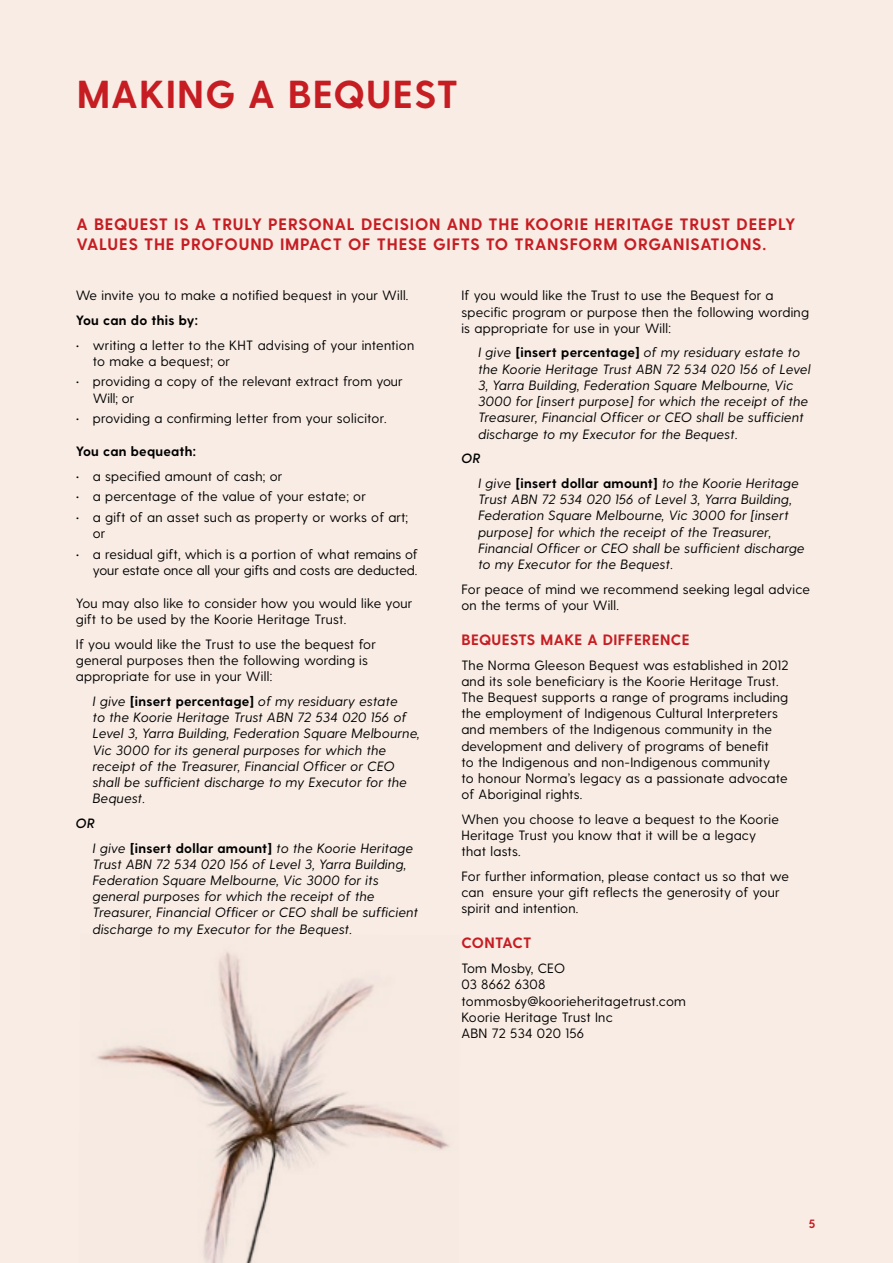
<style>
.page{position:relative;width:893px;height:1263px;background:#f8ece4}
.page>*{position:absolute;margin:0;border:0;box-sizing:border-box;transform-origin:0 0}
.t1{font:700 39px "Greycliff CF";letter-spacing:.03em;color:#c61d23}
.t2{font:700 16.5px/19.8px "Greycliff CF";letter-spacing:.05em;color:#c61d23}
.t3{font:700 15px "Greycliff CF";letter-spacing:.03em;color:#c61d23}
.t4{font:700 15px "Greycliff CF";letter-spacing:.01em;color:#c61d23}
.t5{font:13.5px/16.2px "Greycliff CF";letter-spacing:.02em;color:#000}
.t6{font:italic 13.5px/16.2px "Greycliff CF";letter-spacing:.02em;color:#000}
.t7{font:13.5px/16.2px "Greycliff CF";color:#000;text-align:right}
.t8{font:700 13.5px "Greycliff CF";letter-spacing:.02em;color:#000}
.t9{font:700 12px "Greycliff CF";color:#c61d23}
.s1{font-weight:700;font-style:normal}
.s2{font-weight:600}
</style>
<div class="page">
<img style="left:97px;top:951px;width:353px;height:312px">
<h1 class="t1" style="left:77px;top:71px;width:383px">MAKING A BEQUEST</h1>
<p class="t2" style="left:77px;top:215px;width:721px">A BEQUEST IS A TRULY PERSONAL DECISION AND THE KOORIE HERITAGE TRUST DEEPLY<br>VALUES THE PROFOUND IMPACT OF THESE GIFTS TO TRANSFORM ORGANISATIONS.</p>
<p class="t5" style="left:76px;top:288px;width:334px">We invite you to make a notified bequest in your Will.</p>
<p class="t8" style="left:76px;top:312px;width:124px">You can do this by:</p>
<p class="t5" style="left:93px;top:337px;width:323px;text-indent:-17px">• writing a letter to the KHT advising of your intention to make a bequest; or</p>
<p class="t5" style="left:93px;top:374px;width:311px;text-indent:-17px">• providing a copy of the relevant extract from your<br>Will; or</p>
<p class="t5" style="left:76px;top:410px;width:312px">• providing a confirming letter from your solicitor.</p>
<p class="t8" style="left:76px;top:443px;width:122px">You can bequeath:</p>
<p class="t5" style="left:76px;top:468px;width:208px">• a specified amount of cash; or</p>
<p class="t5" style="left:76px;top:489px;width:292px">• a percentage of the value of your estate; or</p>
<p class="t5" style="left:93px;top:509px;width:317px;text-indent:-17px">• a gift of an asset such as property or works of art; or</p>
<p class="t7" style="left:76px;top:546px;width:344px">• a residual gift, which is a portion of what remains of your estate once all your gifts and costs are deducted.</p>
<p class="t5" style="left:76px;top:595px;width:338px">You may also like to consider how you would like your gift to be used by the Koorie Heritage Trust.</p>
<p class="t5" style="left:76px;top:636px;width:302px">If you would like the Trust to use the bequest for general purposes then the following wording is appropriate for use in your Will:</p>
<p class="t6" style="left:93px;top:693px;width:329px">I give <span class="s1">[insert percentage]</span> of my residuary estate<br>to the Koorie Heritage Trust ABN 72 534 020 156 of Level 3, Yarra Building, Federation Square Melbourne, Vic 3000 for its general purposes for which the receipt of the Treasurer, Financial Officer or CEO shall be sufficient discharge to my Executor for the Bequest.</p>
<p class="t6" style="left:93px;top:811px;width:322px;line-height:24.8px;text-indent:-17px"><span class="s2">OR<br></span>I give <span class="s1">[insert dollar amount]</span> to the Koorie Heritage</p>
<p class="t6" style="left:93px;top:856px;width:327px">Trust ABN 72 534 020 156 of Level 3, Yarra Building, Federation Square Melbourne, Vic 3000 for its general purposes for which the receipt of the Treasurer, Financial Officer or CEO shall be sufficient discharge to my Executor for the Bequest.</p>
<p class="t5" style="left:461px;top:288px;width:349px">If you would like the Trust to use the Bequest for a specific program or purpose then the following wording is appropriate for use in your Will:</p>
<p class="t6" style="left:478px;top:345px;width:334px">I give <span class="s1">[insert percentage]</span> of my residuary estate to the Koorie Heritage Trust ABN 72 534 020 156 of Level 3, Yarra Building, Federation Square Melbourne, Vic 3000 for [insert purpose] for which the receipt of the Treasurer, Financial Officer or CEO shall be sufficient discharge to my Executor for the Bequest.</p>
<p class="t6" style="left:478px;top:446px;width:322px;line-height:24.8px;text-indent:-17px"><span class="s2">OR<br></span>I give <span class="s1">[insert dollar amount]</span> to the Koorie Heritage</p>
<p class="t6" style="left:478px;top:491px;width:328px">Trust ABN 72 534 020 156 of Level 3, Yarra Building, Federation Square Melbourne, Vic 3000 for [insert purpose] for which the receipt of the Treasurer, Financial Officer or CEO shall be sufficient discharge to my Executor for the Bequest.</p>
<p class="t5" style="left:461px;top:581px;width:350px">For peace of mind we recommend seeking legal advice on the terms of your Will.</p>
<p class="t3" style="left:461px;top:631px;width:230px">BEQUESTS MAKE A DIFFERENCE</p>
<p class="t5" style="left:461px;top:657px;width:329px">The Norma Gleeson Bequest was established in 2012 and its sole beneficiary is the Koorie Heritage Trust.<br>The Bequest supports a range of programs including the employment of Indigenous Cultural Interpreters and members of the Indigenous community in the development and delivery of programs of benefit<br>to the Indigenous and non-Indigenous community<br>to honour Norma’s legacy as a passionate advocate of Aboriginal rights.</p>
<p class="t5" style="left:461px;top:811px;width:319px">When you choose to leave a bequest to the Koorie<br>Heritage Trust you know that it will be a legacy that lasts.</p>
<p class="t5" style="left:461px;top:868px;width:329px">For further information, please contact us so that we can ensure your gift reflects the generosity of your spirit and intention.</p>
<p class="t4" style="left:461px;top:934px;width:72px">CONTACT</p>
<p class="t5" style="left:461px;top:960px;width:226px">Tom Mosby, CEO<br>03 8662 6308 tommosby@koorieheritagetrust.com<br>Koorie Heritage Trust Inc<br>ABN 72 534 020 156</p>
<p class="t9" style="left:809px;top:1216px;width:8px">5</p>
</div>
